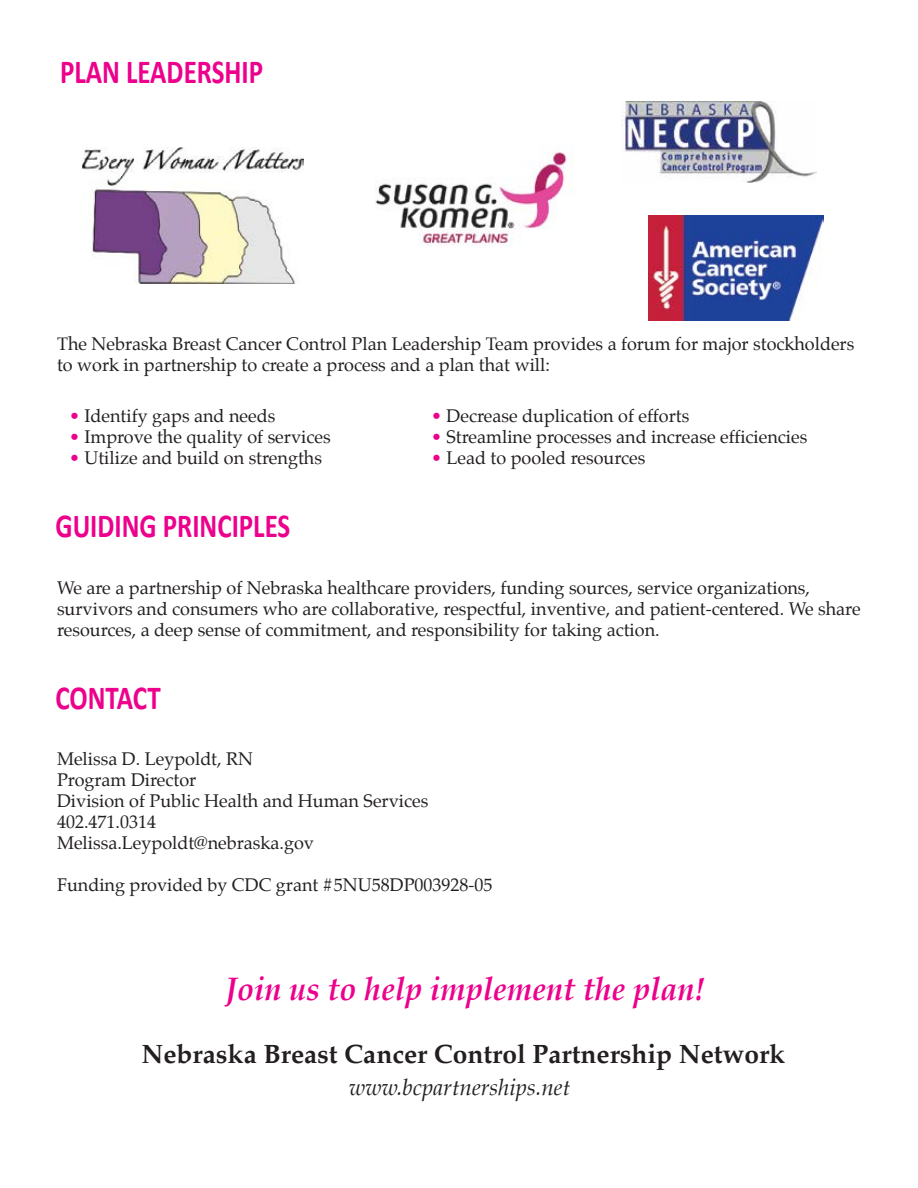
<style>
.page{position:relative;width:918px;height:1188px;background:#fff}
.page>*{position:absolute;margin:0;border:0;box-sizing:border-box;transform-origin:0 0}
.t1{font:700 33.75px "Calibri";color:#ec008c;scale:.8 1}
.t2{font:italic 700 32.4px "Palatino";color:#ec008c;scale:.95 1}
.t3{font:700 26.25px "Palatino";color:#231f20}
.t4{font:italic 22.5px "Palatino";color:#231f20}
.t5{font:18px/21px "Palatino";color:#231f20}
.s1{color:#ec008c}
</style>
<div class="page">
<img style="left:82px;top:147px;width:222px;height:137px">
<img style="left:649px;top:215px;width:174px;height:105px">
<img style="left:375px;top:152px;width:198px;height:94px">
<img style="left:621px;top:102px;width:195px;height:81px">
<h1 class="t1" style="left:60px;top:50px;width:255px">PLAN LEADERSHIP</h1>
<p class="t5" style="left:57px;top:334px;width:799px">The Nebraska Breast Cancer Control Plan Leadership Team provides a forum for major stockholders to work in partnership to create a process and a plan that will:</p>
<p class="t5" style="left:69px;top:405px;width:208px"><span class="s1">•</span> Identify gaps and needs</p>
<p class="t5" style="left:431px;top:405px;width:260px"><span class="s1">•</span> Decrease duplication of efforts</p>
<p class="t5" style="left:69px;top:426px;width:263px"><span class="s1">•</span> Improve the quality of services</p>
<p class="t5" style="left:431px;top:426px;width:378px"><span class="s1">•</span> Streamline processes and increase efficiencies</p>
<p class="t5" style="left:69px;top:447px;width:255px"><span class="s1">•</span> Utilize and build on strengths</p>
<p class="t5" style="left:431px;top:447px;width:216px"><span class="s1">•</span> Lead to pooled resources</p>
<h1 class="t1" style="left:56px;top:504px;width:295px">GUIDING PRINCIPLES</h1>
<p class="t5" style="left:57px;top:577px;width:805px">We are a partnership of Nebraska healthcare providers, funding sources, service organizations, survivors and consumers who are collaborative, respectful, inventive, and patient-centered. We share resources, a deep sense of commitment, and responsibility for taking action.</p>
<h1 class="t1" style="left:56px;top:677px;width:133px">CONTACT</h1>
<p class="t5" style="left:57px;top:748px;width:373px">Melissa D. Leypoldt, RN<br>Program Director<br>Division of Public Health and Human Services<br>402.471.0314<br>Melissa.Leypoldt@nebraska.gov</p>
<p class="t5" style="left:57px;top:874px;width:437px">Funding provided by CDC grant #5NU58DP003928-05</p>
<h2 class="t2" style="left:225px;top:962px;width:506px">Join us to help implement the plan!</h2>
<h3 class="t3" style="left:142px;top:1031px;width:645px">Nebraska Breast Cancer Control Partnership Network</h3>
<p class="t4" style="left:349px;top:1068px;width:222px">www.bcpartnerships.net</p>
</div>
